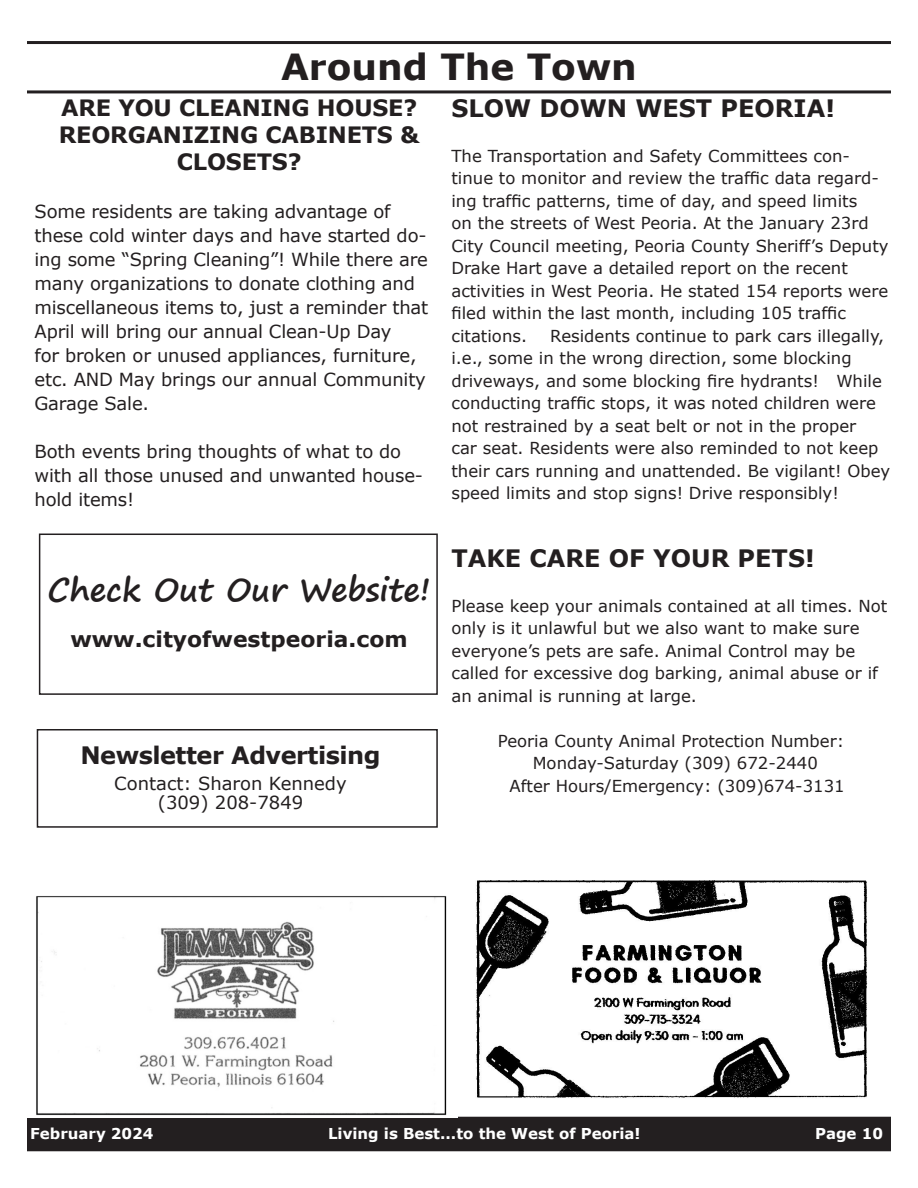
<style>
.page{position:relative;width:918px;height:1188px;background:#fff}
.page>*{position:absolute;margin:0;border:0;box-sizing:border-box;transform-origin:0 0}
.t1{font:700 36px "Verdana";color:#231f20}
.t2{font:700 31.5px "Segoe Print";color:#231f20}
.t3{font:700 24px "Verdana";color:#231f20}
.t4{font:700 24px "Verdana";letter-spacing:-.02em;color:#231f20}
.t5{font:700 22.5px/27px "Verdana";letter-spacing:-.01em;color:#231f20;text-align:center}
.t6{font:700 21.6px "Verdana";color:#231f20}
.t7{font:18px/24px "Verdana";letter-spacing:-.01em;color:#231f20}
.t8{font:16.5px/22.5px "Verdana";color:#231f20}
.t9{font:700 15px "Verdana";color:#fff}
</style>
<div class="page">
<div style="left:28px;top:1117px;width:862px;height:34px;background:#231f20"></div>
<hr style="left:27px;top:41px;width:864px;height:3px;background:#231f20">
<hr style="left:27px;top:90px;width:864px;height:3px;background:#231f20">
<img style="left:476px;top:880px;width:392px;height:218px">
<img style="left:28px;top:896px;width:429px;height:222px">
<div style="left:39px;top:534px;width:399px;height:161px;border:2px solid #231f20"></div>
<div style="left:37px;top:729px;width:401px;height:99px;border:2px solid #231f20"></div>
<p class="t1" style="left:281px;top:43px;width:357px">Around The Town</p>
<p class="t5" style="left:61px;top:94px;width:358px">ARE YOU CLEANING HOUSE?</p>
<p class="t5" style="left:59px;top:121px;width:362px">REORGANIZING CABINETS &amp;<br>CLOSETS?</p>
<p class="t7" style="left:35px;top:199px;width:395px">Some residents are taking advantage of these cold winter days and have started do&shy;ing some “Spring Cleaning”! While there are many organizations to donate clothing and</p>
<p class="t7" style="left:35px;top:295px;width:395px">miscellaneous items to, just a reminder that<br>April will bring our annual Clean-Up Day</p>
<p class="t7" style="left:35px;top:343px;width:393px">for broken or unused appliances, furniture, etc. AND May brings our annual Community<br>Garage Sale.</p>
<p class="t7" style="left:35px;top:439px;width:390px">Both events bring thoughts of what to do with all those unused and unwanted house&shy;hold items!</p>
<p class="t3" style="left:451px;top:93px;width:385px">SLOW DOWN WEST PEORIA!</p>
<p class="t8" style="left:451px;top:145px;width:439px">The Transportation and Safety Committees con&shy;tinue to monitor and review the traffic data regard&shy;ing traffic patterns, time of day, and speed limits<br>on the streets of West Peoria. At the January 23rd City Council meeting, Peoria County Sheriff’s Deputy Drake Hart gave a detailed report on the recent activities in West Peoria. He stated 154 reports were filed within the last month, including 105 traffic citations.</p>
<p class="t8" style="left:451px;top:325px;width:440px;text-indent:99px">Residents continue to park cars illegally, i.e., some in the wrong direction, some blocking driveways, and some blocking fire hydrants! While conducting traffic stops, it was noted children were not restrained by a seat belt or not in the proper<br>car seat. Residents were also reminded to not keep their cars running and unattended. Be vigilant! Obey speed limits and stop signs! Drive responsibly!</p>
<p class="t2" style="left:48px;top:561px;width:384px">Check Out Our Website!</p>
<p class="t6" style="left:70px;top:625px;width:339px">www.cityofwestpeoria.com</p>
<p class="t4" style="left:80px;top:740px;width:302px">Newsletter Advertising</p>
<p class="t7" style="left:114px;top:771px;width:234px">Contact: Sharon Kennedy</p>
<p class="t7" style="left:158px;top:791px;width:147px">(309) 208-7849</p>
<p class="t3" style="left:451px;top:543px;width:365px">TAKE CARE OF YOUR PETS!</p>
<p class="t8" style="left:451px;top:595px;width:438px">Please keep your animals contained at all times. Not only is it unlawful but we also want to make sure everyone’s pets are safe. Animal Control may be called for excessive dog barking, animal abuse or if an animal is running at large.</p>
<p class="t8" style="left:498px;top:730px;width:348px">Peoria County Animal Protection Number:</p>
<p class="t8" style="left:533px;top:752px;width:287px">Monday-Saturday (309) 672-2440</p>
<p class="t8" style="left:510px;top:775px;width:337px">After Hours/Emergency: (309)674-3131</p>
<p class="t9" style="left:30px;top:1124px;width:125px">February 2024</p>
<p class="t9" style="left:328px;top:1124px;width:314px">Living is Best...to the West of Peoria!</p>
<p class="t9" style="left:815px;top:1124px;width:69px">Page 10</p>
</div>
